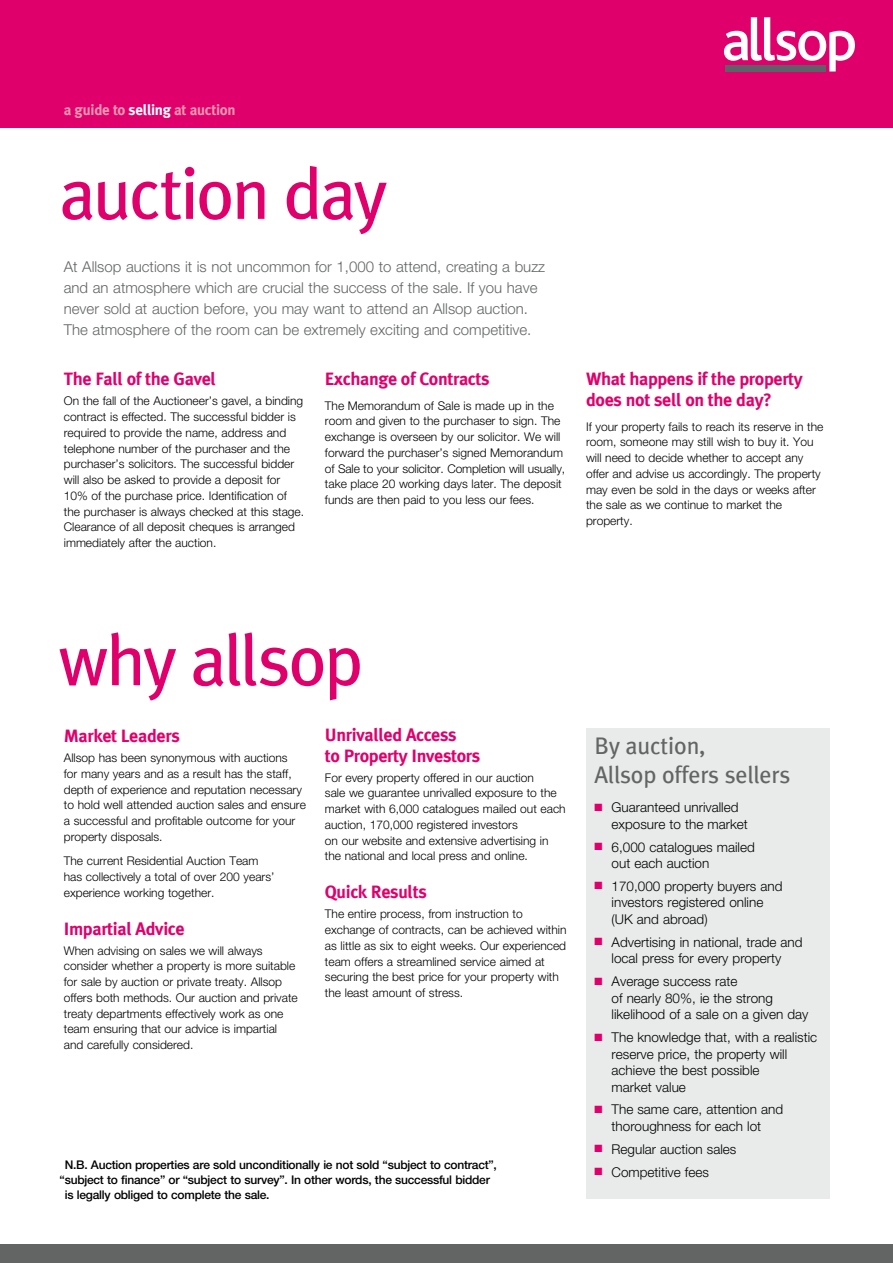
<style>
.page{position:relative;width:893px;height:1263px;background:#fff}
.page>*{position:absolute;margin:0;border:0;box-sizing:border-box;transform-origin:0 0}
.t1{font:72px "Meta Plus";letter-spacing:-.04em;color:#df006c}
.t2{font:24px/28.5px "Meta Plus";letter-spacing:-.01em;color:#636565}
.t3{font:700 18px/21px "Meta Plus";letter-spacing:-.02em;color:#df006c}
.t4{font:300 15px/21px "Helvetica Neue LT Std";color:#636565}
.t5{font:700 15px "Meta Plus";letter-spacing:-.02em;color:#ef98b2}
.t6{font:300 13.5px/16.5px "Helvetica Neue LT Std";color:#000}
.t7{font:300 12px/15.8px "Helvetica Neue LT Std";color:#000}
.t8{font:500 12px "Helvetica Neue LT Std";letter-spacing:-.02em;color:#000}
.s1{color:#fff}
.s2{color:#df006c}
</style>
<div class="page">
<div style="left:0;top:1244px;width:893px;height:19px;background:#636565"></div>
<div style="left:0;top:0;width:893px;height:128px;background:#df006c"></div>
<svg style="left:724px;top:17px;width:131px;height:55px"></svg>
<div style="left:725px;top:65px;width:100px;height:6px;background:#5e6267"></div>
<div style="left:586px;top:728px;width:243px;height:471px;background:#e9eaea"></div>
<p class="t5" style="left:64px;top:101px;width:173px">a guide to <span class="s1">selling</span> at auction</p>
<h1 class="t1" style="left:59px;top:152px;width:330px">auction day</h1>
<p class="t4" style="left:64px;top:256px;width:483px">At Allsop auctions it is not uncommon for 1,000 to attend, creating a buzz and an atmosphere which are crucial the success of the sale. If you have never sold at auction before, you may want to attend an Allsop auction.<br>The atmosphere of the room can be extremely exciting and competitive.</p>
<h3 class="t3" style="left:64px;top:369px;width:154px">The Fall of the Gavel</h3>
<p class="t7" style="left:64px;top:393px;width:242px">On the fall of the Auctioneer’s gavel, a binding contract is effected. The successful bidder is required to provide the name, address and telephone number of the purchaser and the purchaser’s solicitors. The successful bidder will also be asked to provide a deposit for 10% of the purchase price. Identification of the purchaser is always checked at this stage.<br>Clearance of all deposit cheques is arranged immediately after the auction.</p>
<h3 class="t3" style="left:325px;top:369px;width:166px">Exchange of Contracts</h3>
<p class="t7" style="left:325px;top:397px;width:242px">The Memorandum of Sale is made up in the room and given to the purchaser to sign. The exchange is overseen by our solicitor. We will forward the purchaser’s signed Memorandum of Sale to your solicitor. Completion will usually, take place 20 working days later. The deposit funds are then paid to you less our fees.</p>
<h3 class="t3" style="left:586px;top:369px;width:218px">What happens if the property does not sell on the day?</h3>
<p class="t7" style="left:586px;top:418px;width:239px">If your property fails to reach its reserve in the room, someone may still wish to buy it. You will need to decide whether to accept any offer and advise us accordingly. The property may even be sold in the days or weeks after the sale as we continue to market the property.</p>
<h1 class="t1" style="left:58px;top:618px;width:307px">why allsop</h1>
<h3 class="t3" style="left:64px;top:725px;width:118px">Market Leaders</h3>
<p class="t7" style="left:64px;top:750px;width:244px">Allsop has been synonymous with auctions<br>for many years and as a result has the staff, depth of experience and reputation necessary to hold well attended auction sales and ensure a successful and profitable outcome for your property disposals.</p>
<p class="t7" style="left:64px;top:853px;width:212px">The current Residential Auction Team has collectively a total of over 200 years’ experience working together.</p>
<h3 class="t3" style="left:64px;top:918px;width:122px">Impartial Advice</h3>
<p class="t7" style="left:64px;top:942px;width:236px">When advising on sales we will always consider whether a property is more suitable for sale by auction or private treaty. Allsop offers both methods. Our auction and private treaty departments effectively work as one team ensuring that our advice is impartial and carefully considered.</p>
<h3 class="t3" style="left:325px;top:724px;width:157px">Unrivalled Access<br>to Property Investors</h3>
<p class="t7" style="left:325px;top:769px;width:242px">For every property offered in our auction<br>sale we guarantee unrivalled exposure to the market with 6,000 catalogues mailed out each auction, 170,000 registered investors<br>on our website and extensive advertising in the national and local press and online.</p>
<h3 class="t3" style="left:325px;top:881px;width:103px">Quick Results</h3>
<p class="t7" style="left:325px;top:906px;width:243px">The entire process, from instruction to exchange of contracts, can be achieved within as little as six to eight weeks. Our experienced team offers a streamlined service aimed at securing the best price for your property with the least amount of stress.</p>
<p class="t8" style="left:65px;top:1158px;width:434px">N.B. Auction properties are sold unconditionally ie not sold “subject to contract”,</p>
<p class="t8" style="left:60px;top:1173px;width:432px">“subject to finance” or “subject to survey”. In other words, the successful bidder</p>
<p class="t8" style="left:65px;top:1188px;width:206px">is legally obliged to complete the sale.</p>
<h2 class="t2" style="left:595px;top:732px;width:197px">By auction,<br>Allsop offers sellers</h2>
<p class="t6" style="left:612px;top:799px;width:138px;text-indent:-17px"><span class="s2">■</span> Guaranteed unrivalled exposure to the market</p>
<p class="t6" style="left:612px;top:838px;width:145px;text-indent:-17px"><span class="s2">■</span> 6,000 catalogues mailed out each auction</p>
<p class="t6" style="left:612px;top:877px;width:172px;text-indent:-17px"><span class="s2">■</span> 170,000 property buyers and investors registered online (UK and abroad)</p>
<p class="t6" style="left:595px;top:933px;width:210px;text-align:center"><span class="s2">■</span> Advertising in national, trade and local press for every property</p>
<p class="t6" style="left:612px;top:973px;width:198px;text-indent:-17px"><span class="s2">■</span> Average success rate<br>of nearly 80%, ie the strong likelihood of a sale on a given day</p>
<p class="t6" style="left:612px;top:1029px;width:207px;text-indent:-17px"><span class="s2">■</span> The knowledge that, with a realistic reserve price, the property will achieve the best possible<br>market value</p>
<p class="t6" style="left:595px;top:1101px;width:190px;text-align:center"><span class="s2">■</span> The same care, attention and thoroughness for each lot</p>
<p class="t6" style="left:595px;top:1140px;width:143px"><span class="s2">■</span> Regular auction sales</p>
<p class="t6" style="left:595px;top:1163px;width:116px"><span class="s2">■</span> Competitive fees</p>
</div>
